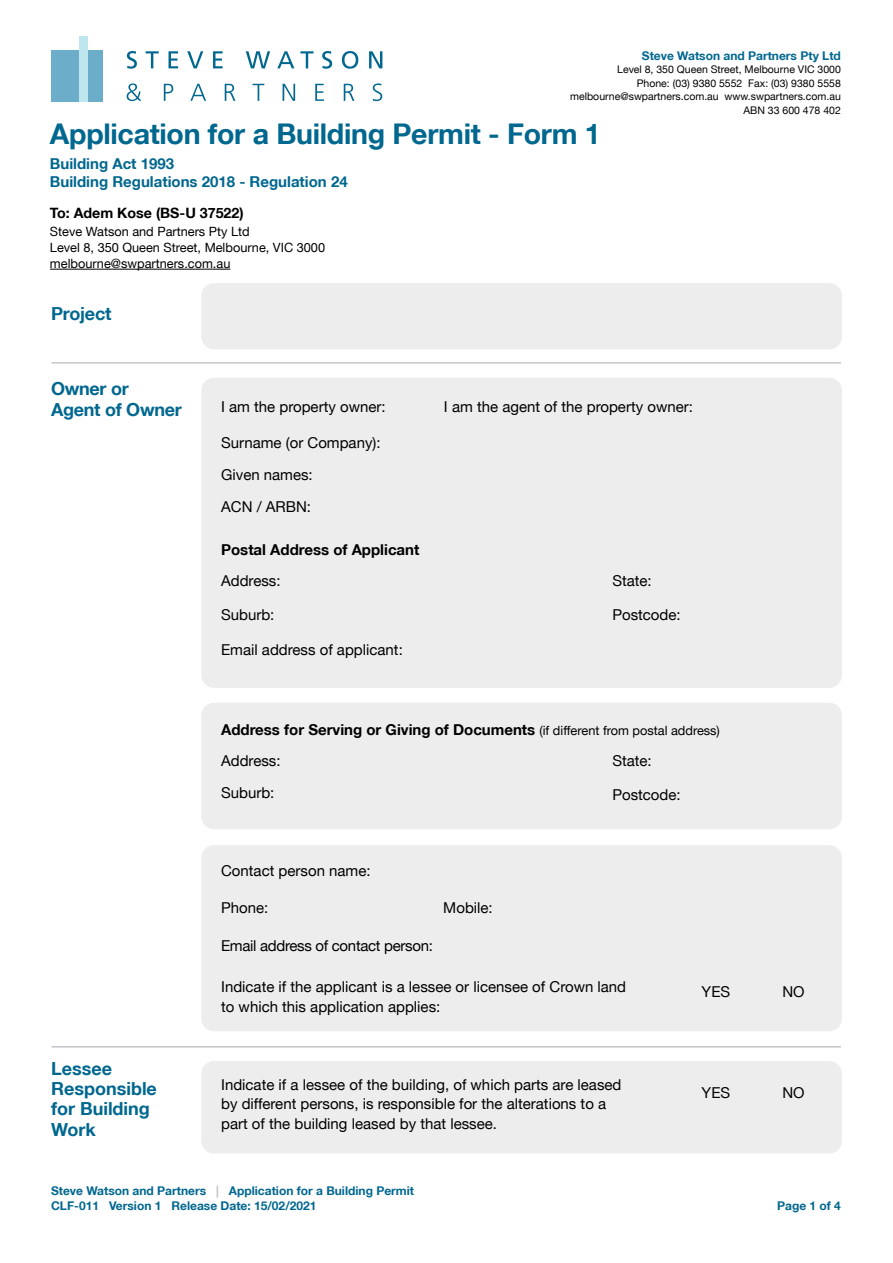
<style>
.page{position:relative;width:893px;height:1263px;background:#fff}
.page>*{position:absolute;margin:0;border:0;box-sizing:border-box;transform-origin:0 0}
.t1{font:700 28.5px "Helvetica Neue LT";letter-spacing:-.01em;color:#00678f}
.t2{font:700 18px/20.2px "Helvetica Neue LT";color:#00678f}
.t3{font:15px/19.5px "Helvetica Neue LT";color:#000}
.t4{font:700 15px "Helvetica Neue LT";color:#000}
.t5{font:700 15px/18px "Helvetica Neue LT";color:#00678f}
.t6{font:15px "Helvetica Neue LT";letter-spacing:-.02em;color:#000}
.t7{font:700 14.25px "Helvetica Neue LT";color:#000}
.t8{font:12.75px/15.8px "Helvetica Neue LT";color:#000}
.t9{font:700 12px/15px "Helvetica Neue LT";color:#00678f}
.t10{font:10.5px/13.5px "Helvetica Neue LT";color:#000;text-align:right}
.s1{font-weight:400;font-size:12.75px}
.s2{color:#bcbec0}
</style>
<div class="page">
<div style="left:201px;top:378px;width:641px;height:310px;background:#ededee;border-radius:13px"></div>
<div style="left:201px;top:703px;width:641px;height:126px;background:#ededee;border-radius:13px"></div>
<div style="left:201px;top:845px;width:641px;height:186px;background:#ededee;border-radius:13px"></div>
<hr style="left:50px;top:269px;width:180px;height:1px;background:#000">
<hr style="left:52px;top:1046px;width:789px;height:1px;background:#a7a9ac">
<hr style="left:52px;top:362px;width:789px;height:1px;background:#a7a9ac">
<svg style="left:127px;top:83px;width:14px;height:18px"></svg>
<svg style="left:164px;top:84px;width:9px;height:17px"></svg>
<svg style="left:190px;top:84px;width:16px;height:17px"></svg>
<svg style="left:225px;top:84px;width:10px;height:17px"></svg>
<svg style="left:253px;top:84px;width:11px;height:17px"></svg>
<svg style="left:283px;top:84px;width:12px;height:17px"></svg>
<svg style="left:315px;top:84px;width:9px;height:17px"></svg>
<svg style="left:344px;top:84px;width:10px;height:17px"></svg>
<svg style="left:373px;top:83px;width:9px;height:18px"></svg>
<div style="left:51px;top:50px;width:52px;height:51px;background:#6cadc9"></div>
<div style="left:79px;top:36px;width:9px;height:65px;background:#bee6ef"></div>
<svg style="left:127px;top:51px;width:10px;height:18px"></svg>
<svg style="left:146px;top:51px;width:13px;height:17px"></svg>
<svg style="left:169px;top:51px;width:9px;height:17px"></svg>
<svg style="left:187px;top:51px;width:16px;height:17px"></svg>
<svg style="left:213px;top:51px;width:10px;height:17px"></svg>
<svg style="left:246px;top:51px;width:24px;height:17px"></svg>
<svg style="left:277px;top:51px;width:17px;height:17px"></svg>
<svg style="left:300px;top:51px;width:14px;height:17px"></svg>
<svg style="left:322px;top:51px;width:10px;height:18px"></svg>
<svg style="left:342px;top:51px;width:16px;height:18px"></svg>
<svg style="left:369px;top:51px;width:13px;height:17px"></svg>
<div style="left:201px;top:283px;width:641px;height:66px;background:#ededee;border-radius:13px"></div>
<div style="left:201px;top:1061px;width:641px;height:92px;background:#ededee;border-radius:13px"></div>
<p class="t9" style="left:642px;top:48px;width:200px">Steve Watson and Partners Pty Ltd</p>
<p class="t10" style="left:570px;top:62px;width:272px">Level 8, 350 Queen Street, Melbourne VIC 3000<br>Phone: (03) 9380 5552 Fax: (03) 9380 5558 melbourne@swpartners.com.au www.swpartners.com.au ABN 33 600 478 402</p>
<h1 class="t1" style="left:50px;top:116px;width:552px">Application for a Building Permit - Form 1</h1>
<p class="t5" style="left:50px;top:154px;width:299px">Building Act 1993<br>Building Regulations 2018 - Regulation 24</p>
<p class="t7" style="left:50px;top:204px;width:195px">To: Adem Kose (BS-U 37522)</p>
<p class="t8" style="left:50px;top:224px;width:277px">Steve Watson and Partners Pty Ltd<br>Level 8, 350 Queen Street, Melbourne, VIC 3000 melbourne@swpartners.com.au</p>
<p class="t2" style="left:51px;top:303px;width:62px">Project</p>
<p class="t2" style="left:51px;top:378px;width:132px;line-height:21px">Owner or<br>Agent of Owner</p>
<p class="t2" style="left:51px;top:1058px;width:107px">Lessee<br>Responsible for Building<br>Work</p>
<p class="t3" style="left:221px;top:396px;width:166px">I am the property owner:</p>
<p class="t3" style="left:444px;top:396px;width:250px">I am the agent of the property owner:</p>
<p class="t3" style="left:221px;top:426px;width:161px;line-height:32.4px">Surname (or Company):<br>Given names:</p>
<p class="t3" style="left:221px;top:497px;width:91px">ACN / ARBN:</p>
<p class="t4" style="left:221px;top:540px;width:200px">Postal Address of Applicant</p>
<p class="t3" style="left:221px;top:571px;width:61px">Address:</p>
<p class="t3" style="left:221px;top:605px;width:55px">Suburb:</p>
<p class="t3" style="left:221px;top:639px;width:183px">Email address of applicant:</p>
<p class="t3" style="left:612px;top:571px;width:41px">State:</p>
<p class="t3" style="left:612px;top:605px;width:70px">Postcode:</p>
<p class="t4" style="left:221px;top:720px;width:500px">Address for Serving or Giving of Documents <span class="s1">(if different from postal address)</span></p>
<p class="t3" style="left:221px;top:751px;width:61px">Address:</p>
<p class="t3" style="left:221px;top:782px;width:55px">Suburb:</p>
<p class="t3" style="left:612px;top:751px;width:41px">State:</p>
<p class="t3" style="left:612px;top:785px;width:70px">Postcode:</p>
<p class="t3" style="left:221px;top:861px;width:151px">Contact person name:</p>
<p class="t3" style="left:221px;top:898px;width:49px">Phone:</p>
<p class="t3" style="left:443px;top:898px;width:51px">Mobile:</p>
<p class="t6" style="left:221px;top:936px;width:213px">Email address of contact person:</p>
<p class="t3" style="left:221px;top:977px;width:407px">Indicate if the applicant is a lessee or licensee of Crown land to which this application applies:</p>
<p class="t3" style="left:702px;top:981px;width:30px">YES</p>
<p class="t3" style="left:782px;top:981px;width:24px">NO</p>
<p class="t3" style="left:221px;top:1074px;width:402px">Indicate if a lessee of the building, of which parts are leased by different persons, is responsible for the alterations to a part of the building leased by that lessee.</p>
<p class="t3" style="left:702px;top:1083px;width:30px">YES</p>
<p class="t3" style="left:782px;top:1083px;width:24px">NO</p>
<p class="t9" style="left:51px;top:1183px;width:365px">Steve Watson and Partners <span class="s2">|</span> Application for a Building Permit<br>CLF-011 Version 1 Release Date: 15/02/2021</p>
<p class="t9" style="left:777px;top:1198px;width:65px">Page 1 of 4</p>
</div>
